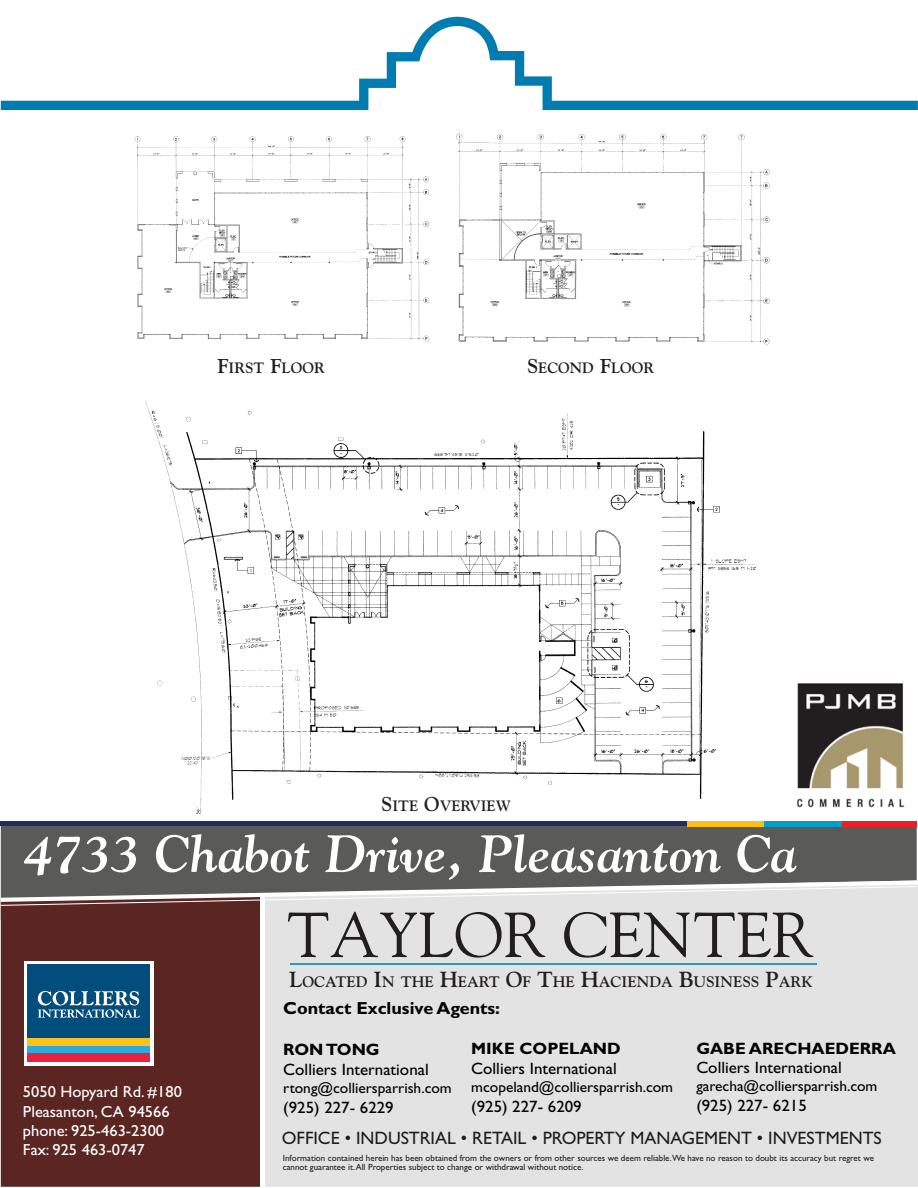
<style>
.page{position:relative;width:918px;height:1188px;background:#fff}
.page>*{position:absolute;margin:0;border:0;box-sizing:border-box;transform-origin:0 0}
.t1{font:63px "Goudy Std";letter-spacing:.01em;color:#221e1f}
.t2{font:italic 700 52.05px "Goudy Std";color:#fff}
.t3{font:18px "Gill Sans Std";color:#221e1f}
.t4{font:700 17.4px "Gill Sans Std";color:#000}
.t5{font:16.5px "Gill Sans Std";color:#000}
.t6{font:700 16.5px "Gill Sans Std";color:#000}
.t7{font:16.05px/19.2px "Gill Sans Std";color:#fff}
.t8{font:700 15.15px "Goudy Std";color:#221e1f}
.t9{font:15px "Gill Sans Std";color:#000}
.t10{font:700 15px "Goudy Std";color:#221e1f}
.t11{font:9px/9px "Gill Sans Std";color:#221e1f}
.s1{font-size:19.95px}
.s2{font-size:21.75px}
</style>
<div class="page">
<div style="left:1px;top:826px;width:916px;height:54px;background:#5a5a59"></div>
<div style="left:265px;top:906px;width:653px;height:281px;background:#e3e3e3"></div>
<div style="left:1px;top:906px;width:259px;height:281px;background:#5b2622"></div>
<div style="left:24px;top:961px;width:129px;height:104px;background:#fff"></div>
<div style="left:27px;top:965px;width:123px;height:73px;background:#024d7c"></div>
<div style="left:27px;top:1038px;width:123px;height:8px;background:#fcc219"></div>
<div style="left:27px;top:1046px;width:123px;height:8px;background:#2faae1"></div>
<div style="left:27px;top:1054px;width:123px;height:8px;background:#eb203c"></div>
<svg style="left:38px;top:991px;width:102px;height:27px"></svg>
<svg style="left:0;top:880px;width:918px;height:26px"></svg>
<svg style="left:1px;top:17px;width:917px;height:93px"></svg>
<div style="left:0;top:821px;width:687px;height:5px;background:#202d5e"></div>
<div style="left:687px;top:821px;width:78px;height:5px;background:#fdbe16"></div>
<div style="left:764px;top:821px;width:79px;height:5px;background:#00a0c6"></div>
<div style="left:843px;top:821px;width:74px;height:5px;background:#ec2027"></div>
<img style="left:796px;top:683px;width:109px;height:125px">
<hr style="left:290px;top:964px;width:527px;height:1px;background:#3396c0">
<img style="left:456px;top:133px;width:314px;height:212px">
<img style="left:134px;top:136px;width:296px;height:206px">
<img style="left:145px;top:401px;width:610px;height:413px">
<h3 class="t10" style="left:218px;top:359px;width:109px"><span class="s1">F</span>IRST <span class="s1">F</span>LOOR</h3>
<h3 class="t10" style="left:527px;top:359px;width:129px"><span class="s1">S</span>ECOND <span class="s1">F</span>LOOR</h3>
<h3 class="t10" style="left:381px;top:797px;width:131px"><span class="s1">S</span>ITE <span class="s1">O</span>VERVIEW</h3>
<h2 class="t2" style="left:24px;top:822px;width:774px">4733 Chabot Drive, Pleasanton Ca</h2>
<h3 class="t7" style="left:23px;top:1083px;width:160px">5050 Hopyard Rd. #180<br>Pleasanton, CA 94566 phone: 925-463-2300<br>Fax: 925 463-0747</h3>
<h1 class="t1" style="left:287px;top:896px;width:528px">TAYLOR CENTER</h1>
<h3 class="t8" style="left:289px;top:973px;width:525px"><span class="s2">L</span>OCATED <span class="s2">I</span>N THE <span class="s2">H</span>EART <span class="s2">O</span>F <span class="s2">T</span>HE <span class="s2">H</span>ACIENDA <span class="s2">B</span>USINESS <span class="s2">P</span>ARK</h3>
<h3 class="t4" style="left:283px;top:998px;width:218px">Contact Exclusive Agents:</h3>
<h3 class="t6" style="left:283px;top:1040px;width:98px">RON TONG</h3>
<h3 class="t5" style="left:283px;top:1060px;width:147px">Colliers International</h3>
<h3 class="t9" style="left:283px;top:1079px;width:170px">rtong@colliersparrish.com</h3>
<h3 class="t5" style="left:283px;top:1098px;width:112px">(925) 227- 6229</h3>
<h3 class="t6" style="left:471px;top:1039px;width:151px">MIKE COPELAND</h3>
<h3 class="t5" style="left:471px;top:1059px;width:147px">Colliers International</h3>
<h3 class="t9" style="left:471px;top:1078px;width:203px">mcopeland@colliersparrish.com</h3>
<h3 class="t5" style="left:471px;top:1097px;width:112px">(925) 227- 6209</h3>
<h3 class="t6" style="left:696px;top:1038px;width:201px">GABE ARECHAEDERRA</h3>
<h3 class="t5" style="left:696px;top:1058px;width:147px">Colliers International</h3>
<h3 class="t9" style="left:696px;top:1078px;width:183px">garecha@colliersparrish.com</h3>
<h3 class="t5" style="left:696px;top:1096px;width:112px">(925) 227- 6215</h3>
<h3 class="t3" style="left:282px;top:1127px;width:601px">OFFICE • INDUSTRIAL • RETAIL • PROPERTY MANAGEMENT • INVESTMENTS</h3>
<p class="t11" style="left:283px;top:1153px;width:593px">Information contained herein has been obtained from the owners or from other sources we deem reliable.We have no reason to doubt its accuracy but regret we cannot guarantee it.All Properties subject to change or withdrawal without notice.</p>
</div>
